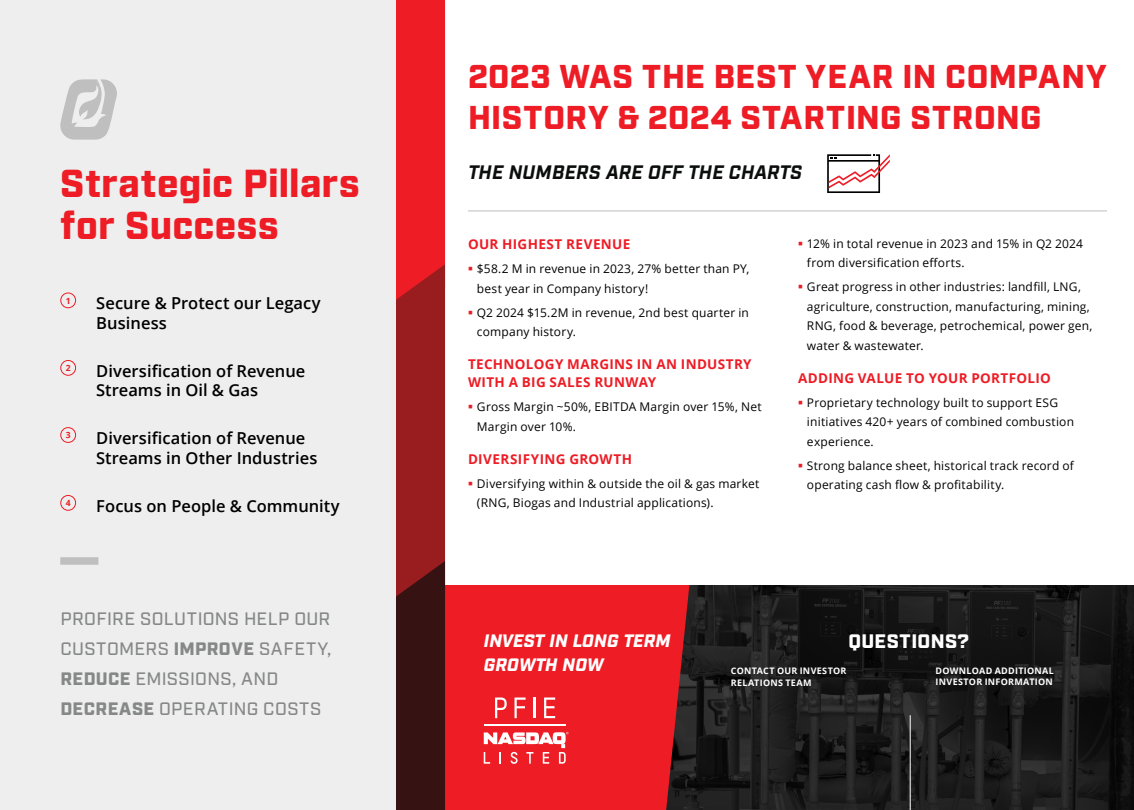
<style>
.page{position:relative;width:1134px;height:810px;background:#fff}
.page>*{position:absolute;margin:0;border:0;box-sizing:border-box;transform-origin:0 0}
.t1{font:900 39px/42px "Industry";letter-spacing:.01em;color:#ed1c25}
.t2{font:900 33px/40.5px "Industry";letter-spacing:.02em;color:#ed1c25}
.t3{font:italic 700 19.5px "Industry";letter-spacing:.01em;color:#0c0e0e}
.t4{font:900 19.5px "Industry";letter-spacing:.015em;color:#fff}
.t5{font:500 18px/30px "Industry";letter-spacing:.02em;color:#868787}
.t6{font:italic 900 18px/24px "Industry";letter-spacing:.015em;color:#fff}
.t7{font:600 16.5px/19.5px "Open Sans";color:#000}
.t8{font:700 13.5px/18px "Open Sans";letter-spacing:.025em;color:#ed1c25}
.t9{font:12px/19.5px "Open Sans";letter-spacing:.015em;color:#000}
.t10{font:700 9px/12px "Open Sans";letter-spacing:.03em;color:#fff}
.t11{font:700 8.55px "Open Sans";color:#ed1c25}
.s1{font-weight:900}
</style>
<div class="page">
<svg style="left:689px;top:585px;width:445px;height:225px;background:#1a1a1a"></svg>
<div style="left:445px;top:585px;width:244px;height:225px;background:#ed1c25"></div>
<div style="left:0;top:0;width:421px;height:810px;background:#eee"></div>
<hr style="left:910px;top:715px;width:1px;height:95px;background:#fff">
<div style="left:60px;top:293px;width:16px;height:15px;border:1px solid #ed1c25;border-radius:50%"></div>
<div style="left:60px;top:360px;width:16px;height:16px;border:1px solid #ed1c25;border-radius:50%"></div>
<div style="left:60px;top:427px;width:16px;height:16px;border:1px solid #ed1c25;border-radius:50%"></div>
<div style="left:60px;top:495px;width:16px;height:16px;border:1px solid #ed1c25;border-radius:50%"></div>
<svg style="left:396px;top:0;width:49px;height:810px;background:#9a191d"></svg>
<svg style="left:60px;top:79px;width:57px;height:61px"></svg>
<div style="left:60px;top:557px;width:38px;height:8px;background:#c0bfbf"></div>
<svg style="left:484px;top:732px;width:84px;height:32px"></svg>
<svg style="left:495px;top:698px;width:12px;height:20px"></svg>
<svg style="left:515px;top:698px;width:11px;height:20px"></svg>
<hr style="left:533px;top:698px;width:3px;height:20px;background:#fff">
<svg style="left:544px;top:698px;width:11px;height:20px"></svg>
<hr style="left:484px;top:724px;width:81px;height:2px;background:#fff">
<hr style="left:468px;top:210px;width:639px;height:2px;background:#d1d3d4">
<svg style="left:827px;top:154px;width:63px;height:39px"></svg>
<h1 class="t1" style="left:60px;top:164px;width:301px">Strategic Pillars for Success</h1>
<p class="t11" style="left:66px;top:295px;width:6px">1</p>
<p class="t11" style="left:66px;top:362px;width:6px">2</p>
<p class="t11" style="left:66px;top:429px;width:6px">3</p>
<p class="t11" style="left:66px;top:497px;width:6px">4</p>
<h3 class="t7" style="left:96px;top:293px;width:226px">Secure &amp; Protect our Legacy<br>Business</h3>
<h3 class="t7" style="left:96px;top:361px;width:211px">Diversification of Revenue<br>Streams in Oil &amp; Gas</h3>
<h3 class="t7" style="left:96px;top:428px;width:223px">Diversification of Revenue<br>Streams in Other Industries</h3>
<h3 class="t7" style="left:96px;top:496px;width:245px">Focus on People &amp; Community</h3>
<h3 class="t5" style="left:60px;top:605px;width:272px">PROFIRE SOLUTIONS HELP OUR<br>CUSTOMERS <span class="s1">IMPROVE</span> SAFETY,<br><span class="s1">REDUCE</span> EMISSIONS, AND<br><span class="s1">DECREASE</span> OPERATING COSTS</h3>
<h2 class="t2" style="left:468px;top:58px;width:640px">2023 WAS THE BEST YEAR IN COMPANY<br>HISTORY &amp; 2024 STARTING STRONG</h2>
<h3 class="t3" style="left:468px;top:161px;width:335px">THE NUMBERS ARE OFF THE CHARTS</h3>
<p class="t8" style="left:468px;top:235px;width:164px">OUR HIGHEST REVENUE</p>
<p class="t9" style="left:477px;top:259px;width:274px">$58.2 M in revenue in 2023, 27% better than PY, best year in Company history!</p>
<p class="t9" style="left:477px;top:302px;width:273px">Q2 2024 $15.2M in revenue, 2nd best quarter in company history.</p>
<p class="t8" style="left:468px;top:355px;width:285px">TECHNOLOGY MARGINS IN AN INDUSTRY<br>WITH A BIG SALES RUNWAY</p>
<p class="t9" style="left:477px;top:397px;width:286px">Gross Margin ~50%, EBITDA Margin over 15%, Net<br>Margin over 10%.</p>
<p class="t8" style="left:468px;top:449px;width:166px">DIVERSIFYING GROWTH</p>
<p class="t9" style="left:477px;top:473px;width:284px">Diversifying within &amp; outside the oil &amp; gas market (RNG, Biogas and Industrial applications).</p>
<p class="t9" style="left:807px;top:234px;width:277px">12% in total revenue in 2023 and 15% in Q2 2024 from diversification efforts.</p>
<p class="t9" style="left:807px;top:277px;width:287px">Great progress in other industries: landfill, LNG, agriculture, construction, manufacturing, mining, RNG, food &amp; beverage, petrochemical, power gen, water &amp; wastewater.</p>
<p class="t8" style="left:798px;top:369px;width:255px">ADDING VALUE TO YOUR PORTFOLIO</p>
<p class="t9" style="left:807px;top:393px;width:269px">Proprietary technology built to support ESG initiatives 420+ years of combined combustion experience.</p>
<p class="t9" style="left:807px;top:456px;width:268px">Strong balance sheet, historical track record of operating cash flow &amp; profitability.</p>
<h3 class="t6" style="left:484px;top:629px;width:189px">INVEST IN LONG TERM<br>GROWTH NOW</h3>
<h3 class="t4" style="left:848px;top:629px;width:122px">QUESTIONS?</h3>
<p class="t10" style="left:731px;top:665px;width:117px">CONTACT OUR INVESTOR<br>RELATIONS TEAM</p>
<p class="t10" style="left:936px;top:666px;width:120px;line-height:10.5px">DOWNLOAD ADDITIONAL<br>INVESTOR INFORMATION</p>
</div>
